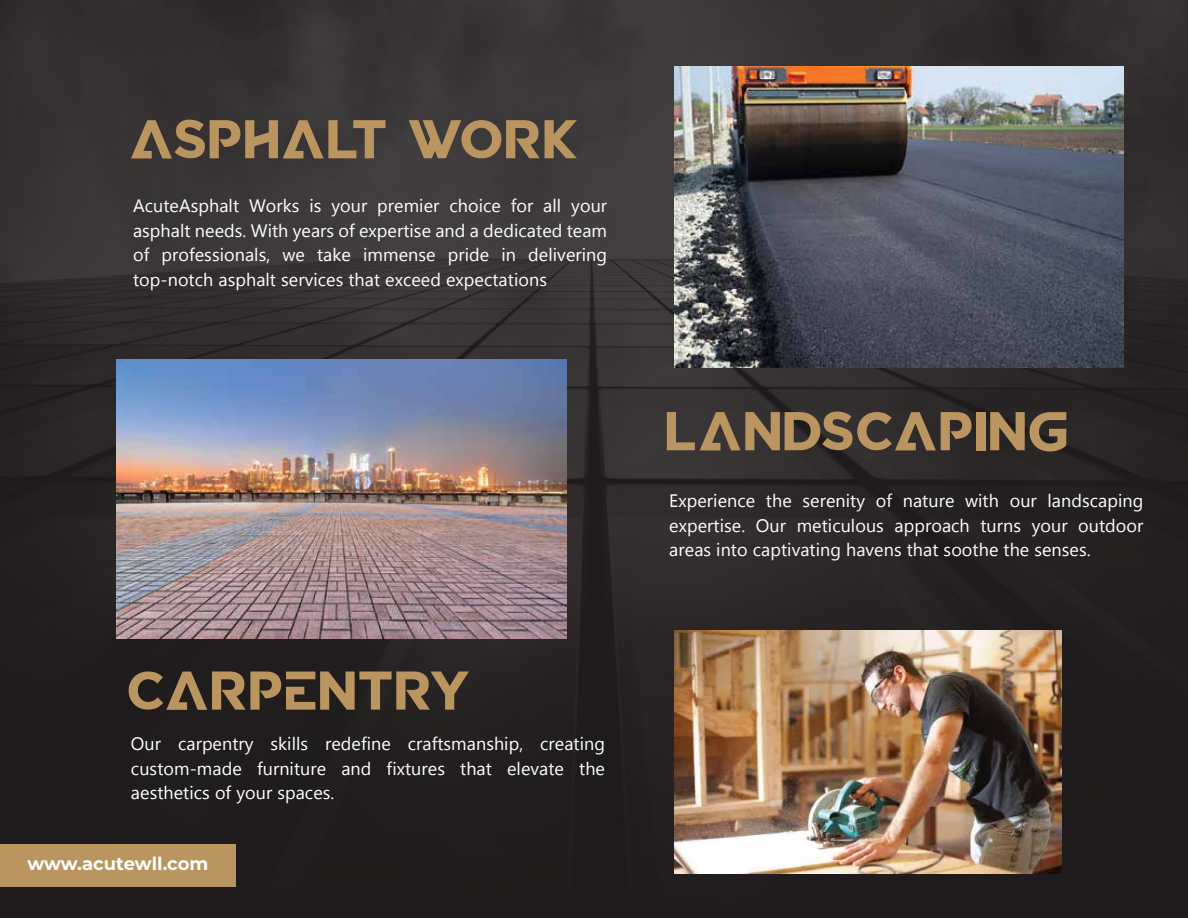
<style>
.page{position:relative;width:1188px;height:918px;background:#fff}
.page>*{position:absolute;margin:0;border:0;box-sizing:border-box;transform-origin:0 0}
.t1{font:700 54px "BABAPROFONT";color:#ba955f}
.t2{font:18px/24.6px "Microsoft New Tai Lue";letter-spacing:.005em;color:#fff;text-align:justify}
.t3{font:700 18px "Montserrat";color:#fff}
</style>
<div class="page">
<img style="left:0;top:0;width:1188px;height:916px">
<img style="left:674px;top:631px;width:388px;height:242px">
<img style="left:674px;top:67px;width:450px;height:300px">
<img style="left:116px;top:359px;width:450px;height:280px">
<div style="left:0;top:844px;width:235px;height:42px;background:#b9965f"></div>
<h1 class="t1" style="left:131px;top:101px;width:452px">ASPHALT WORK</h1>
<p class="t2" style="left:133px;top:195px;width:476px">AcuteAsphalt Works is your premier choice for all your asphalt needs. With years of expertise and a dedicated team of professionals, we take immense pride in delivering top-notch asphalt services that exceed expectations</p>
<h1 class="t1" style="left:129px;top:652px;width:347px">CARPENTRY</h1>
<p class="t2" style="left:131px;top:733px;width:476px">Our carpentry skills redefine craftsmanship, creating custom-made furniture and fixtures that elevate the aesthetics of your spaces.</p>
<p class="t3" style="left:28px;top:850px;width:182px">www.acutewll.com</p>
<h1 class="t1" style="left:667px;top:393px;width:406px">LANDSCAPING</h1>
<p class="t2" style="left:669px;top:490px;width:476px">Experience the serenity of nature with our landscaping expertise. Our meticulous approach turns your outdoor areas into captivating havens that soothe the senses.</p>
</div>
